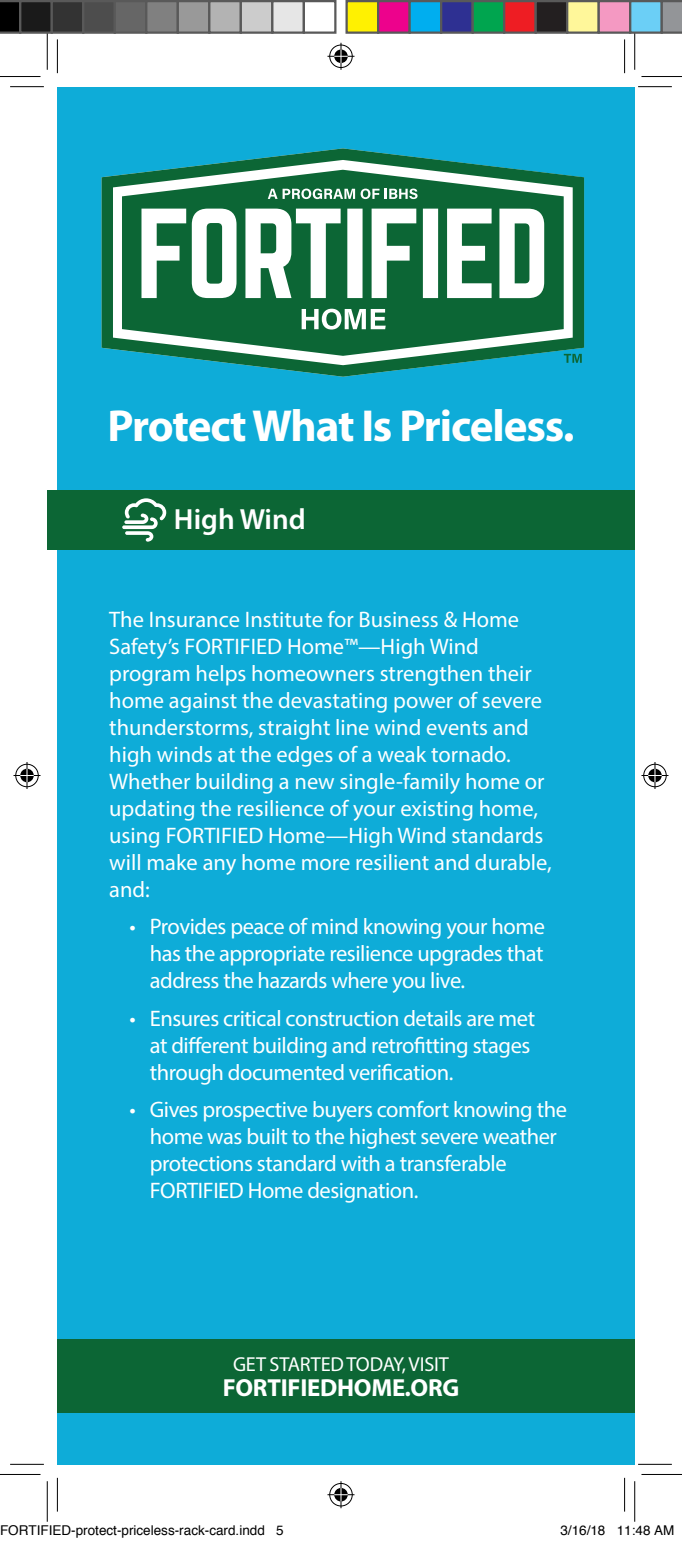
<style>
.page{position:relative;width:682px;height:1542px;background:#fff}
.page>*{position:absolute;margin:0;border:0;box-sizing:border-box;transform-origin:0 0}
.Heading_2{font:700 45px "Myriad Pro";letter-spacing:-.025em;color:#fff}
.t1{font:600 29.25px "Myriad Pro";color:#fff}
.body-cover_bullets{font:700 24.75px "Myriad Pro";letter-spacing:-.01em;color:#fff}
.t2{font:22.5px/27px "Myriad Pro";letter-spacing:-.005em;color:#fff}
.body-cover_bullets-2{font:20.25px "Myriad Pro";letter-spacing:-.01em;color:#fff}
.t3{font:13.5px "Helvetica";color:#000}
</style>
<div class="page">
<div style="left:57px;top:87px;width:567px;height:1377px;background:#0eacd8"></div>
<div style="left:624px;top:87px;width:10px;height:1377px;background:#0eacd8"></div>
<div style="left:47px;top:490px;width:587px;height:59px;background:#0c6635"></div>
<div style="left:57px;top:1339px;width:567px;height:73px;background:#0c6635"></div>
<svg style="left:102px;top:148px;width:482px;height:229px;fill:#0c6635"></svg>
<svg style="left:192px;top:209px;width:44px;height:89px;background:#bcd5c7"></svg>
<svg style="left:447px;top:209px;width:44px;height:89px;background:#a8c8b6"></svg>
<svg style="left:499px;top:209px;width:45px;height:89px;background:#c2d8cc"></svg>
<svg style="left:245px;top:209px;width:95px;height:89px;background:#97bda8"></svg>
<svg style="left:141px;top:209px;width:45px;height:89px;background:#8cb69f"></svg>
<svg style="left:371px;top:209px;width:45px;height:89px;background:#8cb69f"></svg>
<div style="left:423px;top:209px;width:15px;height:89px;background:#fff"></div>
<div style="left:347px;top:209px;width:15px;height:89px;background:#fff"></div>
<svg style="left:302px;top:309px;width:84px;height:20px;background:#8cb69f"></svg>
<svg style="left:268px;top:189px;width:111px;height:10px"></svg>
<svg style="left:385px;top:189px;width:32px;height:10px"></svg>
<svg style="left:564px;top:354px;width:18px;height:9px"></svg>
<div style="left:624px;top:1339px;width:10px;height:73px;background:#0c6635"></div>
<svg style="left:122px;top:498px;width:44px;height:43px"></svg>
<hr style="left:10px;top:86px;width:34px;height:1px;background:#000">
<hr style="left:638px;top:86px;width:34px;height:1px;background:#000">
<hr style="left:10px;top:1463px;width:34px;height:1px;background:#000">
<hr style="left:638px;top:1463px;width:34px;height:1px;background:#000">
<hr style="left:57px;top:39px;width:1px;height:34px;background:#000">
<hr style="left:57px;top:1477px;width:1px;height:34px;background:#000">
<hr style="left:624px;top:39px;width:1px;height:34px;background:#000">
<hr style="left:624px;top:1477px;width:1px;height:34px;background:#000">
<hr style="left:0;top:76px;width:40px;height:1px;background:#000">
<hr style="left:641px;top:76px;width:41px;height:1px;background:#000">
<hr style="left:0;top:1473px;width:40px;height:1px;background:#000">
<hr style="left:641px;top:1473px;width:41px;height:1px;background:#000">
<hr style="left:47px;top:29px;width:1px;height:41px;background:#000">
<hr style="left:47px;top:1480px;width:1px;height:41px;background:#000">
<hr style="left:634px;top:29px;width:1px;height:41px;background:#000">
<hr style="left:634px;top:1480px;width:1px;height:41px;background:#000">
<svg style="left:327px;top:43px;width:27px;height:27px"></svg>
<svg style="left:327px;top:1481px;width:27px;height:27px"></svg>
<svg style="left:14px;top:762px;width:26px;height:27px"></svg>
<svg style="left:641px;top:762px;width:27px;height:27px"></svg>
<svg style="left:0;top:0;width:19px;height:34px"></svg>
<div style="left:20px;top:1px;width:32px;height:32px;background:#1a1a1a"></div>
<div style="left:19px;top:0;width:34px;height:34px;border:2px solid #595959"></div>
<div style="left:52px;top:1px;width:31px;height:32px;background:#333"></div>
<div style="left:51px;top:0;width:33px;height:34px;border:2px solid #595959"></div>
<div style="left:83px;top:1px;width:32px;height:32px;background:#4d4d4d"></div>
<div style="left:82px;top:0;width:34px;height:34px;border:2px solid #595959"></div>
<div style="left:115px;top:1px;width:31px;height:32px;background:#666"></div>
<div style="left:114px;top:0;width:33px;height:34px;border:2px solid #595959"></div>
<div style="left:146px;top:1px;width:32px;height:32px;background:#808080"></div>
<div style="left:145px;top:0;width:34px;height:34px;border:2px solid #595959"></div>
<div style="left:178px;top:1px;width:31px;height:32px;background:#999"></div>
<div style="left:177px;top:0;width:33px;height:34px;border:2px solid #595959"></div>
<div style="left:209px;top:1px;width:32px;height:32px;background:#b3b3b3"></div>
<div style="left:208px;top:0;width:34px;height:34px;border:2px solid #595959"></div>
<div style="left:241px;top:1px;width:31px;height:32px;background:#ccc"></div>
<div style="left:240px;top:0;width:33px;height:34px;border:2px solid #595959"></div>
<div style="left:272px;top:1px;width:32px;height:32px;background:#e6e6e6"></div>
<div style="left:271px;top:0;width:34px;height:34px;border:2px solid #595959"></div>
<div style="left:303px;top:0;width:33px;height:34px;border:2px solid #595959"></div>
<div style="left:346px;top:1px;width:32px;height:32px;background:#fff101"></div>
<div style="left:345px;top:0;width:34px;height:34px;border:2px solid #595959"></div>
<div style="left:378px;top:1px;width:32px;height:32px;background:#ed028c"></div>
<div style="left:377px;top:0;width:34px;height:34px;border:2px solid #595959"></div>
<div style="left:410px;top:1px;width:31px;height:32px;background:#00aeef"></div>
<div style="left:408px;top:0;width:34px;height:34px;border:2px solid #595959"></div>
<div style="left:441px;top:1px;width:31px;height:32px;background:#2e3092"></div>
<div style="left:440px;top:0;width:34px;height:34px;border:2px solid #595959"></div>
<div style="left:472px;top:1px;width:32px;height:32px;background:#00a54f"></div>
<div style="left:471px;top:0;width:34px;height:34px;border:2px solid #595959"></div>
<div style="left:504px;top:1px;width:32px;height:32px;background:#ee1d23"></div>
<div style="left:503px;top:0;width:34px;height:34px;border:2px solid #595959"></div>
<div style="left:536px;top:1px;width:31px;height:32px;background:#231f20"></div>
<div style="left:534px;top:0;width:34px;height:34px;border:2px solid #595959"></div>
<div style="left:567px;top:1px;width:31px;height:32px;background:#fff79a"></div>
<div style="left:566px;top:0;width:34px;height:34px;border:2px solid #595959"></div>
<div style="left:598px;top:1px;width:32px;height:32px;background:#f499c2"></div>
<div style="left:597px;top:0;width:34px;height:34px;border:2px solid #595959"></div>
<div style="left:630px;top:1px;width:32px;height:32px;background:#6bcff6"></div>
<div style="left:629px;top:0;width:34px;height:34px;border:2px solid #595959"></div>
<svg style="left:660px;top:0;width:22px;height:34px"></svg>
<p class="Heading_2" style="left:107px;top:397px;width:468px">Protect What Is Priceless.</p>
<p class="t1" style="left:174px;top:501px;width:133px">High Wind</p>
<p class="t2" style="left:109px;top:605px;width:444px">The Insurance Institute for Business &amp; Home Safety’s FORTIFIED Home™—High Wind program helps homeowners strengthen their home against the devastating power of severe thunderstorms, straight line wind events and high winds at the edges of a weak tornado.<br>Whether building a new single-family home or updating the resilience of your existing home, using FORTIFIED Home—High Wind standards will make any home more resilient and durable, and:</p>
<p class="t2" style="left:150px;top:912px;width:397px;text-align:justify;text-indent:-20px">• Provides peace of mind knowing your home has the appropriate resilience upgrades that address the hazards where you live.</p>
<p class="t2" style="left:150px;top:1004px;width:387px;text-indent:-20px">• Ensures critical construction details are met at different building and retrofitting stages through documented verification.</p>
<p class="t2" style="left:150px;top:1095px;width:419px;text-indent:-20px">• Gives prospective buyers comfort knowing the home was built to the highest severe weather protections standard with a transferable FORTIFIED Home designation.</p>
<p class="body-cover_bullets-2" style="left:233px;top:1351px;width:217px">GET STARTED TODAY, VISIT</p>
<p class="body-cover_bullets" style="left:223px;top:1371px;width:238px">FORTIFIEDHOME.ORG</p>
<p class="t3" style="left:0;top:1519px;width:285px">FORTIFIED-protect-priceless-rack-card.indd 5</p>
<p class="t3" style="left:560px;top:1519px;width:116px">3/16/18 11:48 AM</p>
</div>
